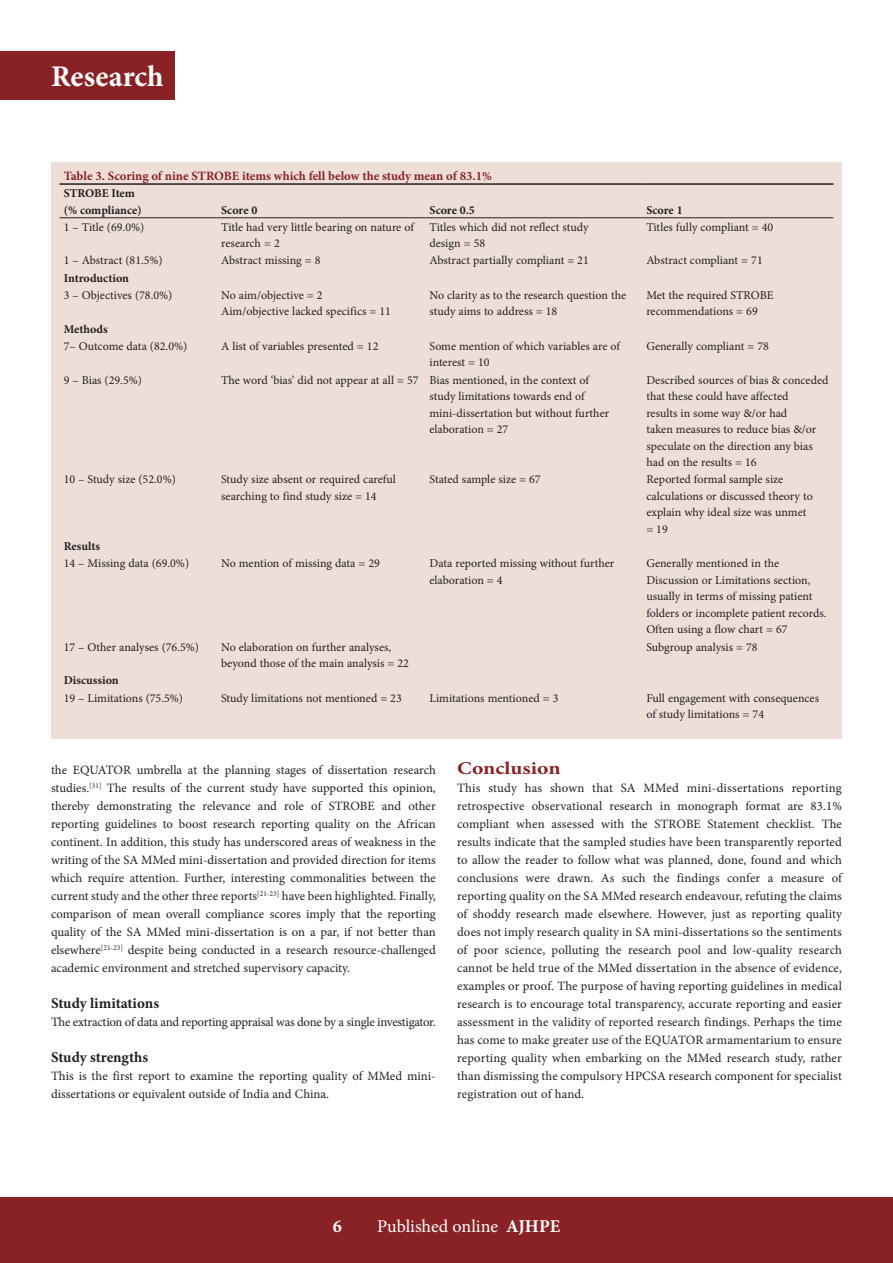
<style>
.page{position:relative;width:893px;height:1263px;background:#fff}
.page>*{position:absolute;margin:0;border:0;box-sizing:border-box;transform-origin:0 0}
.t1{font:700 30px "Minion Pro";color:#fff}
.t2{font:18px "Minion Pro";letter-spacing:-.005em;color:#fff}
.B_HEAD{font:700 18px "Minion Pro";color:#892225;scale:1.2 1}
.t3{font:700 18px "Minion Pro";color:#fff}
.C_HEAD{font:700 15px "Minion Pro";color:#231f20}
.BODY_TEXT_1ST_PARAGR{font:12.75px/18px "Minion Pro";letter-spacing:-.005em;color:#231f20}
.BODY_TEXT_INDENT{font:12.75px/18px "Minion Pro";color:#231f20;text-align:justify}
.TABLE_HEAD{font:700 12.75px "Minion Pro";color:#892225}
.TABLE_COPY{font:12px/16.5px "Minion Pro";color:#231f20}
.TABLE_FIELD_NAME{font:700 12px/16.5px "Minion Pro";color:#231f20}
.s1{font-weight:700}
</style>
<div class="page">
<div style="left:0;top:1197px;width:893px;height:66px;background:#892225"></div>
<div style="left:0;top:51px;width:174px;height:49px;background:#892225"></div>
<div style="left:51px;top:162px;width:791px;height:576px;background:#eddfd8"></div>
<hr style="left:60px;top:183px;width:157px;height:2px;background:#231f20">
<hr style="left:217px;top:183px;width:208px;height:2px;background:#231f20">
<hr style="left:425px;top:183px;width:217px;height:2px;background:#231f20">
<hr style="left:642px;top:183px;width:191px;height:2px;background:#231f20">
<hr style="left:60px;top:217px;width:157px;height:1px;background:#231f20">
<hr style="left:217px;top:217px;width:208px;height:1px;background:#231f20">
<hr style="left:425px;top:217px;width:217px;height:1px;background:#231f20">
<hr style="left:642px;top:217px;width:191px;height:1px;background:#231f20">
<h1 class="t1" style="left:51px;top:56px;width:114px">Research</h1>
<p class="TABLE_HEAD" style="left:64px;top:167px;width:430px">Table 3. Scoring of nine STROBE items which fell below the study mean of 83.1%</p>
<p class="TABLE_FIELD_NAME" style="left:64px;top:185px;width:79px">STROBE Item (% compliance)</p>
<p class="TABLE_FIELD_NAME" style="left:221px;top:201px;width:38px">Score 0</p>
<p class="TABLE_FIELD_NAME" style="left:429px;top:201px;width:47px">Score 0.5</p>
<p class="TABLE_FIELD_NAME" style="left:646px;top:201px;width:38px">Score 1</p>
<p class="TABLE_COPY" style="left:64px;top:219px;width:82px">1 – Title (69.0%)</p>
<p class="TABLE_COPY" style="left:221px;top:219px;width:194px">Title had very little bearing on nature of research = 2</p>
<p class="TABLE_COPY" style="left:429px;top:219px;width:161px">Titles which did not reflect study design = 58</p>
<p class="TABLE_COPY" style="left:646px;top:219px;width:128px">Titles fully compliant = 40</p>
<p class="TABLE_COPY" style="left:64px;top:252px;width:101px">1 – Abstract (81.5%)</p>
<p class="TABLE_COPY" style="left:221px;top:252px;width:101px">Abstract missing = 8</p>
<p class="TABLE_COPY" style="left:429px;top:252px;width:161px">Abstract partially compliant = 21</p>
<p class="TABLE_COPY" style="left:646px;top:252px;width:118px">Abstract compliant = 71</p>
<p class="TABLE_FIELD_NAME" style="left:64px;top:269px;width:67px">Introduction</p>
<p class="TABLE_COPY" style="left:64px;top:287px;width:110px">3 – Objectives (78.0%)</p>
<p class="TABLE_COPY" style="left:221px;top:287px;width:103px">No aim/objective = 2</p>
<p class="TABLE_COPY" style="left:221px;top:303px;width:171px">Aim/objective lacked specifics = 11</p>
<p class="TABLE_COPY" style="left:429px;top:287px;width:198px">No clarity as to the research question the study aims to address = 18</p>
<p class="TABLE_COPY" style="left:646px;top:287px;width:129px">Met the required STROBE recommendations = 69</p>
<p class="TABLE_FIELD_NAME" style="left:64px;top:320px;width:45px">Methods</p>
<p class="TABLE_COPY" style="left:64px;top:338px;width:125px">7– Outcome data (82.0%)</p>
<p class="TABLE_COPY" style="left:221px;top:338px;width:159px">A list of variables presented = 12</p>
<p class="TABLE_COPY" style="left:429px;top:338px;width:192px">Some mention of which variables are of interest = 10</p>
<p class="TABLE_COPY" style="left:646px;top:338px;width:124px">Generally compliant = 78</p>
<p class="TABLE_COPY" style="left:64px;top:372px;width:80px">9 – Bias (29.5%)</p>
<p class="TABLE_COPY" style="left:221px;top:372px;width:199px">The word ‘bias’ did not appear at all = 57</p>
<p class="TABLE_COPY" style="left:429px;top:372px;width:181px">Bias mentioned, in the context of study limitations towards end of mini-dissertation but without further elaboration = 27</p>
<p class="TABLE_COPY" style="left:646px;top:372px;width:184px">Described sources of bias &amp; conceded that these could have affected<br>results in some way &amp;/or had<br>taken measures to reduce bias &amp;/or speculate on the direction any bias had on the results = 16</p>
<p class="TABLE_COPY" style="left:64px;top:471px;width:114px">10 – Study size (52.0%)</p>
<p class="TABLE_COPY" style="left:221px;top:471px;width:176px">Study size absent or required careful searching to find study size = 14</p>
<p class="TABLE_COPY" style="left:429px;top:471px;width:113px">Stated sample size = 67</p>
<p class="TABLE_COPY" style="left:646px;top:471px;width:168px">Reported formal sample size calculations or discussed theory to explain why ideal size was unmet = 19</p>
<p class="TABLE_FIELD_NAME" style="left:64px;top:538px;width:38px">Results</p>
<p class="TABLE_COPY" style="left:64px;top:555px;width:127px">14 – Missing data (69.0%)</p>
<p class="TABLE_COPY" style="left:221px;top:555px;width:160px">No mention of missing data = 29</p>
<p class="TABLE_COPY" style="left:429px;top:555px;width:186px">Data reported missing without further elaboration = 4</p>
<p class="TABLE_COPY" style="left:646px;top:555px;width:182px">Generally mentioned in the Discussion or Limitations section, usually in terms of missing patient folders or incomplete patient records.<br>Often using a flow chart = 67</p>
<p class="TABLE_COPY" style="left:64px;top:638px;width:137px">17 – Other analyses (76.5%)</p>
<p class="TABLE_COPY" style="left:221px;top:638px;width:189px">No elaboration on further analyses, beyond those of the main analysis = 22</p>
<p class="TABLE_COPY" style="left:646px;top:638px;width:113px">Subgroup analysis = 78</p>
<p class="TABLE_FIELD_NAME" style="left:64px;top:672px;width:56px">Discussion</p>
<p class="TABLE_COPY" style="left:64px;top:689px;width:121px">19 – Limitations (75.5%)</p>
<p class="TABLE_COPY" style="left:221px;top:689px;width:182px">Study limitations not mentioned = 23</p>
<p class="TABLE_COPY" style="left:429px;top:689px;width:131px">Limitations mentioned = 3</p>
<p class="TABLE_COPY" style="left:646px;top:689px;width:174px">Full engagement with consequences of study limitations = 74</p>
<p class="BODY_TEXT_INDENT" style="left:51px;top:761px;width:386px">the EQUATOR umbrella at the planning stages of dissertation research studies.<sup>[31]</sup> The results of the current study have supported this opinion, thereby demonstrating the relevance and role of STROBE and other reporting guidelines to boost research reporting quality on the African continent. In addition, this study has underscored areas of weakness in the writing of the SA MMed mini-dissertation and provided direction for items which require attention. Further, interesting commonalities between the current study and the other three reports<sup>[21-23]</sup> have been highlighted. Finally, comparison of mean overall compliance scores imply that the reporting quality of the SA MMed mini-dissertation is on a par, if not better than elsewhere<sup>[21-23]</sup> despite being conducted in a research resource-challenged academic environment and stretched supervisory capacity.</p>
<h3 class="C_HEAD" style="left:51px;top:993px;width:110px">Study limitations</h3>
<p class="BODY_TEXT_1ST_PARAGR" style="left:51px;top:1013px;width:386px">The extraction of data and reporting appraisal was done by a single investigator.</p>
<h3 class="C_HEAD" style="left:51px;top:1047px;width:99px">Study strengths</h3>
<p class="BODY_TEXT_1ST_PARAGR" style="left:51px;top:1067px;width:386px">This is the first report to examine the reporting quality of MMed mini&shy;dissertations or equivalent outside of India and China.</p>
<h2 class="B_HEAD" style="left:457px;top:756px;width:88px">Conclusion</h2>
<p class="BODY_TEXT_1ST_PARAGR" style="left:457px;top:779px;width:386px;text-align:justify">This study has shown that SA MMed mini-dissertations reporting retrospective observational research in monograph format are 83.1% compliant when assessed with the STROBE Statement checklist. The results indicate that the sampled studies have been transparently reported to allow the reader to follow what was planned, done, found and which conclusions were drawn. As such the findings confer a measure of reporting quality on the SA MMed research endeavour, refuting the claims of shoddy research made elsewhere. However, just as reporting quality does not imply research quality in SA mini-dissertations so the sentiments of poor science, polluting the research pool and low-quality research cannot be held true of the MMed dissertation in the absence of evidence, examples or proof. The purpose of having reporting guidelines in medical research is to encourage total transparency, accurate reporting and easier assessment in the validity of reported research findings. Perhaps the time has come to make greater use of the EQUATOR armamentarium to ensure reporting quality when embarking on the MMed research study, rather than dismissing the compulsory HPCSA research component for specialist registration out of hand.</p>
<h2 class="t3" style="left:333px;top:1213px;width:10px">6</h2>
<h2 class="t2" style="left:377px;top:1214px;width:185px">Published online <span class="s1">AJHPE</span></h2>
</div>
